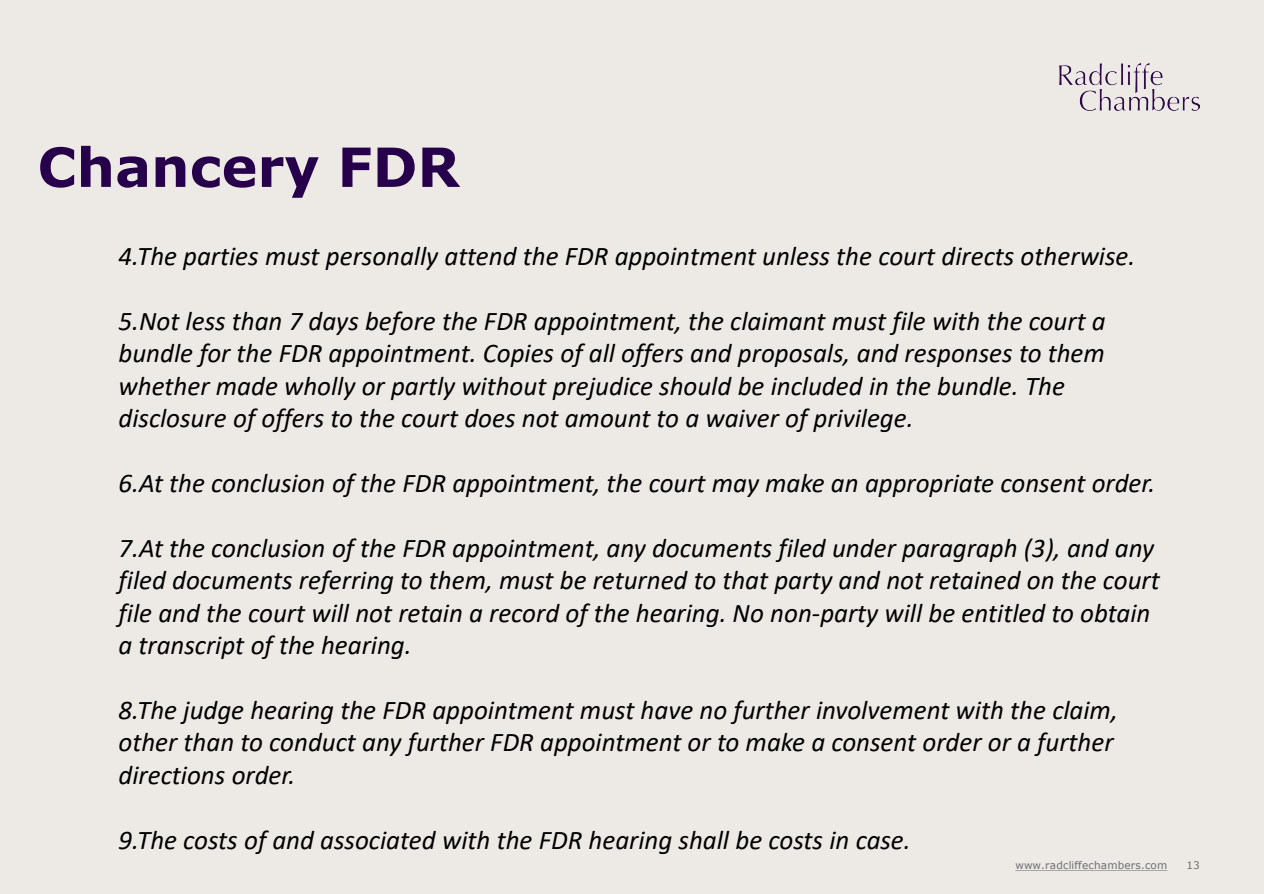
<style>
.page{position:relative;width:1264px;height:894px;background:#fff}
.page>*{position:absolute;margin:0;border:0;box-sizing:border-box;transform-origin:0 0}
.t1{font:700 54px "Verdana";color:#26004b}
.t2{font:italic 27px/32.4px "Calibri";color:#000}
.t3{font:10.5px "Verdana";letter-spacing:.015em;color:#6d6e71}
</style>
<div class="page">
<div style="left:0;top:0;width:1263px;height:893px;background:#edeae5"></div>
<img style="left:1059px;top:64px;width:140px;height:46px">
<svg style="left:1015px;top:870px;width:152px;height:1px"></svg>
<h2 class="t1" style="left:37px;top:129px;width:423px">Chancery FDR</h2>
<p class="t2" style="left:118px;top:238px;width:1018px">4.The parties must personally attend the FDR appointment unless the court directs otherwise.</p>
<p class="t2" style="left:118px;top:303px;width:988px">5.Not less than 7 days before the FDR appointment, the claimant must file with the court a bundle for the FDR appointment. Copies of all offers and proposals, and responses to them whether made wholly or partly without prejudice should be included in the bundle. The disclosure of offers to the court does not amount to a waiver of privilege.</p>
<p class="t2" style="left:118px;top:465px;width:1038px">6.At the conclusion of the FDR appointment, the court may make an appropriate consent order.</p>
<p class="t2" style="left:118px;top:530px;width:1042px">7.At the conclusion of the FDR appointment, any documents filed under paragraph (3), and any filed documents referring to them, must be returned to that party and not retained on the court file and the court will not retain a record of the hearing. No non-party will be entitled to obtain a transcript of the hearing.</p>
<p class="t2" style="left:118px;top:692px;width:1000px">8.The judge hearing the FDR appointment must have no further involvement with the claim, other than to conduct any further FDR appointment or to make a consent order or a further directions order.</p>
<p class="t2" style="left:118px;top:822px;width:793px">9.The costs of and associated with the FDR hearing shall be costs in case.</p>
<p class="t3" style="left:1015px;top:858px;width:153px">www.radcliffechambers.com</p>
<p class="t3" style="left:1186px;top:858px;width:15px">13</p>
</div>
